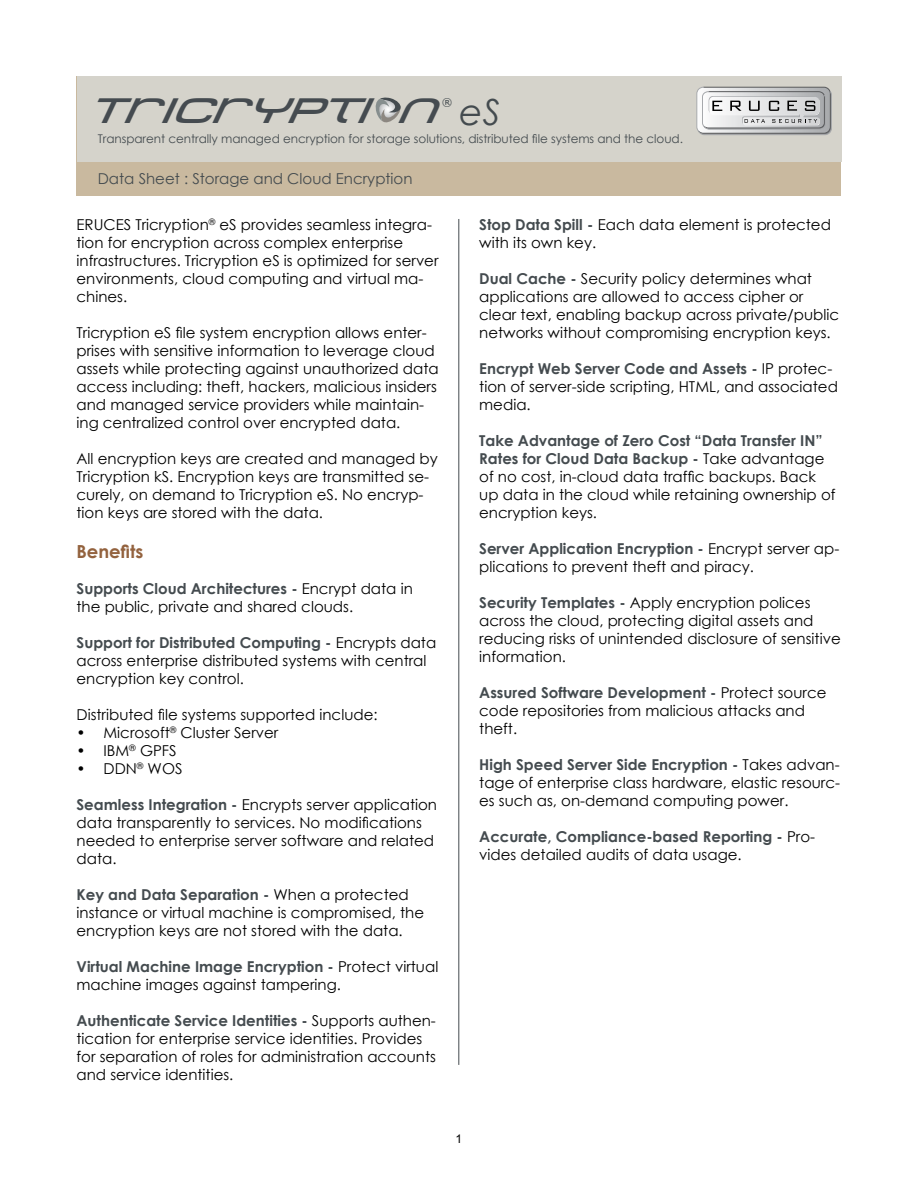
<style>
.page{position:relative;width:918px;height:1188px;background:#fff}
.page>*{position:absolute;margin:0;border:0;box-sizing:border-box;transform-origin:0 0}
.t1{font:italic 35.25px "Metro DF";color:#454b50;scale:1.24 1}
.t2{font:700 18px "Century Gothic";color:#93623e}
.t3{font:15px/18px "Century Gothic";color:#000}
.t4{font:700 15px/18px "Century Gothic";color:#444b4f}
.t5{font:15px "Century Gothic";color:#444b4f}
.t6{font:12px "Century Gothic";letter-spacing:-.005em;color:#444b4f}
.t7{font:12px "Arial";color:#000}
.t8{font:10.65px "Verdana";color:#444b4f}
.s1{font-family:"Century Gothic";font-size:36px;color:#444b4f}
.s2{font-weight:700;color:#444b4f}
.s3{font-weight:400;color:#000}
</style>
<div class="page">
<div style="left:77px;top:77px;width:764px;height:119px;background:#c9b99f"></div>
<div style="left:77px;top:77px;width:764px;height:85px;background:#d5d3cb"></div>
<hr style="left:459px;top:219px;width:1px;height:846px;background:#444b4f">
<svg style="left:696px;top:86px;width:136px;height:49px;background:#c0c1c2"></svg>
<svg style="left:375px;top:97px;width:26px;height:26px"></svg>
<h1 class="t1" style="left:87px;top:91px;width:335px">TRICRYPTI N <span class="s1">e S</span></h1>
<p class="t8" style="left:442px;top:95px;width:12px">®</p>
<p class="t6" style="left:98px;top:130px;width:587px">Transparent centrally managed encryption for storage solutions, distributed file systems and the cloud.</p>
<p class="t5" style="left:98px;top:168px;width:316px">Data Sheet : Storage and Cloud Encryption</p>
<p class="t3" style="left:77px;top:216px;width:364px">ERUCES Tricryption<sup>®</sup> eS provides seamless integra&shy;tion for encryption across complex enterprise infrastructures. Tricryption eS is optimized for server environments, cloud computing and virtual ma&shy;chines.</p>
<p class="t3" style="left:77px;top:324px;width:364px">Tricryption eS file system encryption allows enter&shy;prises with sensitive information to leverage cloud assets while protecting against unauthorized data access including: theft, hackers, malicious insiders and managed service providers while maintain&shy;ing centralized control over encrypted data.</p>
<p class="t3" style="left:77px;top:450px;width:363px">All encryption keys are created and managed by Tricryption kS. Encryption keys are transmitted se&shy;curely, on demand to Tricryption eS. No encryp&shy;tion keys are stored with the data.</p>
<p class="t2" style="left:77px;top:538px;width:68px">Benefits</p>
<p class="t3" style="left:77px;top:579px;width:338px"><span class="s2">Supports Cloud Architectures -</span> Encrypt data in the public, private and shared clouds.</p>
<p class="t3" style="left:77px;top:633px;width:361px"><span class="s2">Support for Distributed Computing -</span> Encrypts data across enterprise distributed systems with central encryption key control.</p>
<p class="t3" style="left:77px;top:705px;width:303px">Distributed file systems supported include:</p>
<p class="t3" style="left:77px;top:723px;width:203px">• Microsoft<sup>®</sup> Cluster Server</p>
<p class="t3" style="left:77px;top:741px;width:102px">• IBM<sup>®</sup> GPFS</p>
<p class="t3" style="left:77px;top:759px;width:108px">• DDN<sup>®</sup> WOS</p>
<p class="t3" style="left:77px;top:795px;width:362px"><span class="s2">Seamless Integration -</span> Encrypts server application data transparently to services. No modifications needed to enterprise server software and related data.</p>
<p class="t3" style="left:77px;top:885px;width:349px"><span class="s2">Key and Data Separation -</span> When a protected instance or virtual machine is compromised, the encryption keys are not stored with the data.</p>
<p class="t3" style="left:77px;top:957px;width:363px"><span class="s2">Virtual Machine Image Encryption -</span> Protect virtual machine images against tampering.</p>
<p class="t3" style="left:77px;top:1011px;width:361px"><span class="s2">Authenticate Service Identities -</span> Supports authen&shy;tication for enterprise service identities. Provides for separation of roles for administration accounts and service identities.</p>
<p class="t3" style="left:479px;top:216px;width:353px"><span class="s2">Stop Data Spill -</span> Each data element is protected with its own key.</p>
<p class="t3" style="left:479px;top:270px;width:361px"><span class="s2">Dual Cache -</span> Security policy determines what applications are allowed to access cipher or clear text, enabling backup across private/public networks without compromising encryption keys.</p>
<p class="t3" style="left:479px;top:360px;width:360px"><span class="s2">Encrypt Web Server Code and Assets -</span> IP protec&shy;tion of server-side scripting, HTML, and associated media.</p>
<p class="t3" style="left:479px;top:432px;width:358px"><span class="s2">Take Advantage of Zero Cost “Data Transfer IN” Rates for Cloud Data Backup -</span> Take advantage of no cost, in-cloud data traffic backups. Back up data in the cloud while retaining ownership of encryption keys.</p>
<p class="t3" style="left:479px;top:540px;width:362px"><span class="s2">Server Application Encryption -</span> Encrypt server ap&shy;plications to prevent theft and piracy.</p>
<p class="t3" style="left:479px;top:594px;width:363px"><span class="s2">Security Templates -</span> Apply encryption polices across the cloud, protecting digital assets and reducing risks of unintended disclosure of sensitive information.</p>
<p class="t3" style="left:479px;top:684px;width:349px"><span class="s2">Assured Software Development -</span> Protect source code repositories from malicious attacks and theft.</p>
<p class="t3" style="left:479px;top:756px;width:362px;text-align:justify"><span class="s2">High Speed Server Side Encryption -</span> Takes advan&shy;tage of enterprise class hardware, elastic resourc&shy;es such as, on-demand computing power.</p>
<p class="t4" style="left:479px;top:827px;width:337px">Accurate, Compliance-based Reporting - <span class="s3">Pro&shy;vides detailed audits of data usage.</span></p>
<p class="t7" style="left:456px;top:1131px;width:8px">1</p>
</div>
